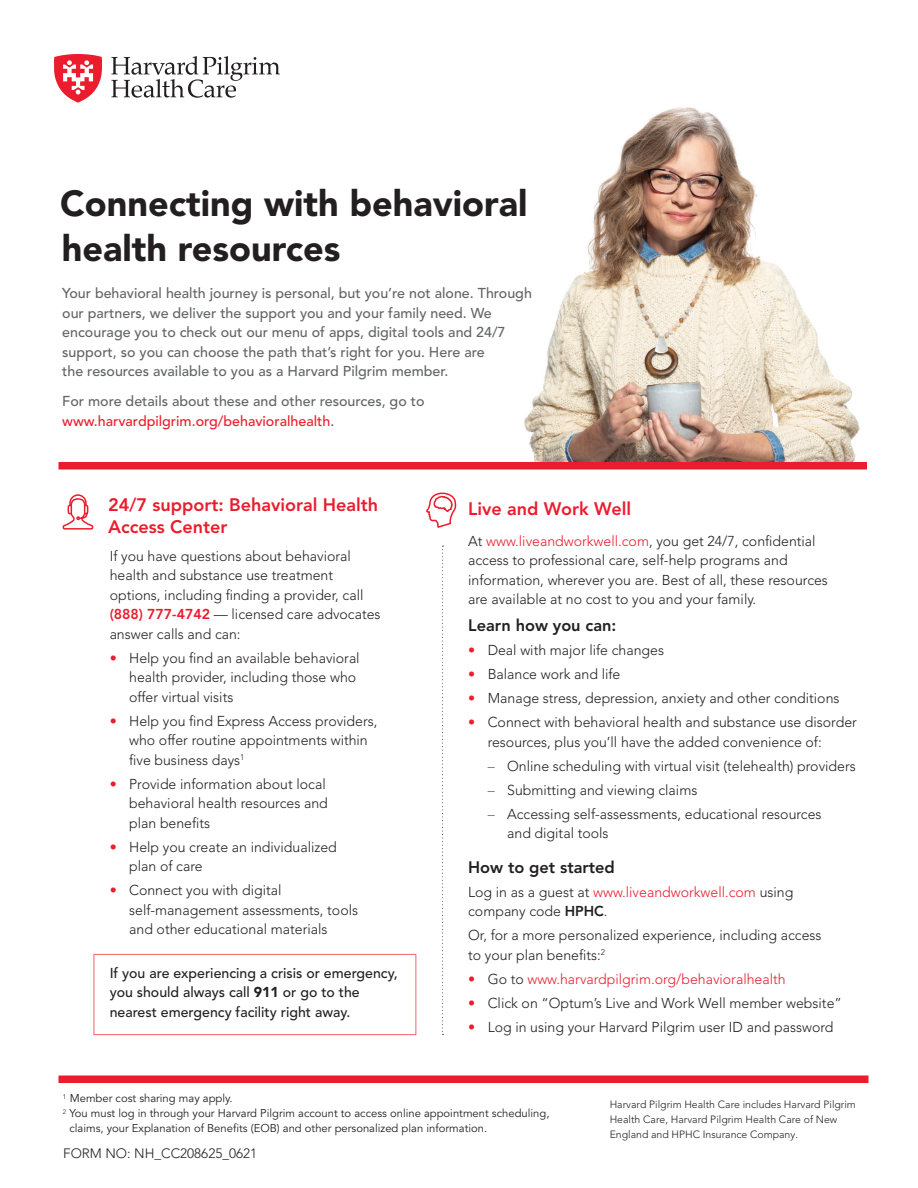
<style>
.page{position:relative;width:918px;height:1188px;background:#fff}
.page>*{position:absolute;margin:0;border:0;box-sizing:border-box;transform-origin:0 0}
.t1{font:900 36px/45px "Avenir LT Std";color:#231f20}
.t2{font:800 18px/22.5px "Avenir LT Std";color:#ea1c2d}
.t3{font:800 16.5px "Avenir LT Std";color:#231f20}
.t4{font:300 14.25px/19.5px "Avenir LT Std";color:#231f20}
.t5{font:500 14.25px/19.5px "Avenir LT Std";color:#636466}
.t6{font:500 14.25px/19.5px "Avenir LT Std";color:#231f20}
.t7{font:300 14.25px "Avenir LT Std";color:#ea1c2d}
.t8{font:300 13.5px "Avenir LT Std";color:#231f20}
.t9{font:11.25px "Avenir LT Std";color:#231f20}
.t10{font:300 10.5px/15px "Avenir LT Std";color:#231f20}
.s1{color:#ea1c2d}
.s2{font-weight:800;color:#ea1c2d}
.s3{font-weight:900}
.s4{color:#636466}
.s5{font-weight:800}
.s6{color:#231f20}
</style>
<div class="page">
<img style="left:524px;top:107px;width:336px;height:355px">
<div style="left:58px;top:1076px;width:810px;height:7px;background:#ea1c2d"></div>
<div style="left:58px;top:462px;width:809px;height:8px;background:#ea1c2d"></div>
<svg style="left:62px;top:494px;width:32px;height:36px"></svg>
<svg style="left:426px;top:492px;width:30px;height:36px"></svg>
<svg style="left:442px;top:546px;width:1px;height:489px"></svg>
<svg style="left:54px;top:54px;width:48px;height:49px"></svg>
<svg style="left:111px;top:56px;width:169px;height:42px"></svg>
<h1 class="t1" style="left:60px;top:181px;width:469px">Connecting with behavioral health resources</h1>
<p class="t5" style="left:62px;top:284px;width:471px">Your behavioral health journey is personal, but you’re not alone. Through our partners, we deliver the support you and your family need. We encourage you to check out our menu of apps, digital tools and 24/7 support, so you can choose the path that’s right for you. Here are<br>the resources available to you as a Harvard Pilgrim member.</p>
<p class="t5" style="left:62px;top:392px;width:364px">For more details about these and other resources, go to <span class="s1">www.harvardpilgrim.org/behavioralhealth</span>.</p>
<p class="t2" style="left:108px;top:493px;width:271px">24/7 support: Behavioral Health<br>Access Center</p>
<p class="t4" style="left:110px;top:546px;width:272px">If you have questions about behavioral health and substance use treatment options, including finding a provider, call <span class="s2">(888) 777-4742</span> — licensed care advocates answer calls and can:</p>
<p class="t4" style="left:129px;top:648px;width:232px;text-indent:-20px"><span class="s1">•</span> Help you find an available behavioral health provider, including those who offer virtual visits</p>
<p class="t4" style="left:129px;top:711px;width:250px;text-indent:-19px"><span class="s1">•</span> Help you find Express Access providers, who offer routine appointments within five business days<sup>1</sup></p>
<p class="t4" style="left:129px;top:774px;width:200px;text-indent:-20px"><span class="s1">•</span> Provide information about local behavioral health resources and plan benefits</p>
<p class="t4" style="left:129px;top:837px;width:209px;text-indent:-19px"><span class="s1">•</span> Help you create an individualized plan of care</p>
<p class="t4" style="left:129px;top:881px;width:230px;text-indent:-19px"><span class="s1">•</span> Connect you with digital self-management assessments, tools and other educational materials</p>
<p class="t6" style="left:110px;top:964px;width:290px">If you are experiencing a crisis or emergency, you should always call <span class="s3">911</span> or go to the nearest emergency facility right away.</p>
<p class="t2" style="left:468px;top:497px;width:165px">Live and Work Well</p>
<p class="t4" style="left:468px;top:531px;width:361px">At <span class="s1">www.liveandworkwell.com</span>, you get 24/7, confidential access to professional care, self-help programs and information, wherever you are. Best of all, these resources are available at no cost to you and your family.</p>
<p class="t3" style="left:468px;top:616px;width:150px">Learn how you can:</p>
<p class="t4" style="left:468px;top:641px;width:197px"><span class="s1">•</span> Deal with major life changes</p>
<p class="t4" style="left:468px;top:665px;width:154px"><span class="s1">•</span> Balance work and life</p>
<p class="t4" style="left:468px;top:689px;width:373px"><span class="s1">•</span> Manage stress, depression, anxiety and other conditions</p>
<p class="t4" style="left:488px;top:713px;width:371px;text-indent:-19px"><span class="s1">•</span> Connect with behavioral health and substance use disorder resources, plus you’ll have the added convenience of:</p>
<p class="t4" style="left:488px;top:756px;width:370px"><span class="s4">–</span> Online scheduling with virtual visit (telehealth) providers</p>
<p class="t4" style="left:488px;top:780px;width:211px"><span class="s4">–</span> Submitting and viewing claims</p>
<p class="t4" style="left:507px;top:804px;width:316px;text-indent:-20px"><span class="s4">–</span> Accessing self-assessments, educational resources and digital tools</p>
<p class="t3" style="left:468px;top:857px;width:148px">How to get started</p>
<p class="t4" style="left:468px;top:882px;width:327px">Log in as a guest at <span class="s1">www.liveandworkwell.com</span> using company code <span class="s5">HPHC</span>.</p>
<p class="t4" style="left:468px;top:926px;width:355px">Or, for a more personalized experience, including access to your plan benefits:<sup>2</sup></p>
<p class="t7" style="left:468px;top:971px;width:319px">• <span class="s6">Go to</span> www.harvardpilgrim.org/behavioralhealth</p>
<p class="t4" style="left:468px;top:993px;width:375px"><span class="s1">•</span> Click on “Optum’s Live and Work Well member website”</p>
<p class="t4" style="left:468px;top:1017px;width:367px"><span class="s1">•</span> Log in using your Harvard Pilgrim user ID and password</p>
<p class="t9" style="left:63px;top:1092px;width:171px"><sup>1</sup> Member cost sharing may apply.</p>
<p class="t9" style="left:63px;top:1107px;width:488px"><sup>2</sup> You must log in through your Harvard Pilgrim account to access online appointment scheduling,</p>
<p class="t9" style="left:69px;top:1122px;width:419px">claims, your Explanation of Benefits (EOB) and other personalized plan information.</p>
<p class="t8" style="left:63px;top:1145px;width:196px">FORM NO: NH_CC208625_0621</p>
<p class="t10" style="left:610px;top:1097px;width:248px">Harvard Pilgrim Health Care includes Harvard Pilgrim<br>Health Care, Harvard Pilgrim Health Care of New<br>England and HPHC Insurance Company.</p>
</div>
